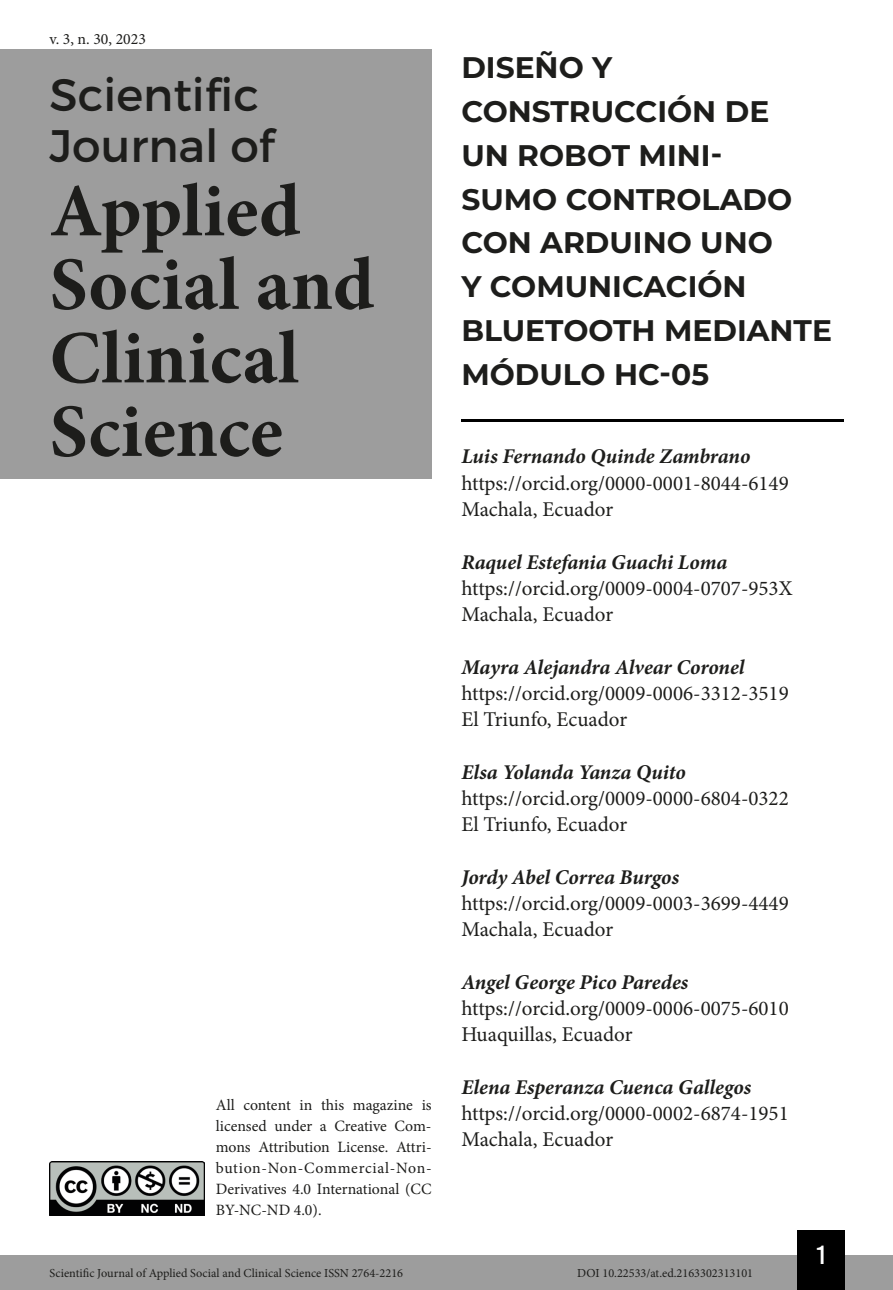
<style>
.page{position:relative;width:893px;height:1290px;background:#fff}
.page>*{position:absolute;margin:0;border:0;box-sizing:border-box;transform-origin:0 0}
.t1{font:700 75.25px/73.5px "Minion Pro";color:#1d1d1b}
.t2{font:45.5px/50.8px "Montserrat";color:#1d1d1b}
.t3{font:700 29.75px/43.8px "Montserrat";color:#1d1d1b}
.t4{font:26.25px "Bebas Kai";color:#fff}
.t5{font:21px/26.2px "Minion Pro";color:#1d1d1b}
.t6{font:italic 700 21px "Minion Pro";letter-spacing:-.005em;color:#1d1d1b}
.t7{font:15.75px/21px "Minion Pro";color:#1d1d1b;text-align:justify}
.t8{font:12.25px "Minion Pro";color:#1d1d1b}
</style>
<div class="page">
<div style="left:0;top:1255px;width:893px;height:35px;background:#9d9d9d"></div>
<div style="left:797px;top:1230px;width:48px;height:60px;background:#000"></div>
<img style="left:50px;top:1161px;width:154px;height:54px">
<div style="left:0;top:50px;width:432px;height:429px;background:#9d9d9d"></div>
<hr style="left:461px;top:419px;width:382px;height:3px;background:#000">
<p class="t7" style="left:50px;top:28px;width:98px">v. 3, n. 30, 2023</p>
<h2 class="t2" style="left:50px;top:69px;width:226px">Scientific<br>Journal of</h2>
<h1 class="t1" style="left:50px;top:174px;width:326px">Applied<br>Social and<br>Clinical<br>Science</h1>
<p class="t7" style="left:216px;top:1095px;width:217px">All content in this magazine is licensed under a Creative Com&shy;mons Attribution License. Attri&shy;bution-Non-Commercial-Non-Derivatives 4.0 International (CC BY-NC-ND 4.0).</p>
<h3 class="t3" style="left:461px;top:44px;width:372px">DISEÑO Y<br>CONSTRUCCIÓN DE<br>UN ROBOT MINI-<br>SUMO CONTROLADO<br>CON ARDUINO UNO<br>Y COMUNICACIÓN<br>BLUETOOTH MEDIANTE<br>MÓDULO HC-05</h3>
<p class="t6" style="left:461px;top:442px;width:290px">Luis Fernando Quinde Zambrano</p>
<p class="t5" style="left:461px;top:470px;width:329px">https://orcid.org/0000-0001-8044-6149<br>Machala, Ecuador</p>
<p class="t6" style="left:461px;top:547px;width:268px">Raquel Estefania Guachi Loma</p>
<p class="t5" style="left:461px;top:575px;width:333px">https://orcid.org/0009-0004-0707-953X<br>Machala, Ecuador</p>
<p class="t6" style="left:461px;top:652px;width:285px">Mayra Alejandra Alvear Coronel</p>
<p class="t5" style="left:461px;top:680px;width:329px">https://orcid.org/0009-0006-3312-3519<br>El Triunfo, Ecuador</p>
<p class="t6" style="left:461px;top:757px;width:226px">Elsa Yolanda Yanza Quito</p>
<p class="t5" style="left:461px;top:785px;width:329px">https://orcid.org/0009-0000-6804-0322<br>El Triunfo, Ecuador</p>
<p class="t6" style="left:461px;top:862px;width:219px">Jordy Abel Correa Burgos</p>
<p class="t5" style="left:461px;top:890px;width:329px">https://orcid.org/0009-0003-3699-4449<br>Machala, Ecuador</p>
<p class="t6" style="left:461px;top:967px;width:228px">Angel George Pico Paredes</p>
<p class="t5" style="left:461px;top:995px;width:329px">https://orcid.org/0009-0006-0075-6010<br>Huaquillas, Ecuador</p>
<p class="t6" style="left:461px;top:1072px;width:291px">Elena Esperanza Cuenca Gallegos</p>
<p class="t5" style="left:461px;top:1100px;width:329px">https://orcid.org/0000-0002-6874-1951<br>Machala, Ecuador</p>
<p class="t4" style="left:817px;top:1241px;width:10px">1</p>
<p class="t8" style="left:50px;top:1265px;width:355px">Scientific Journal of Applied Social and Clinical Science ISSN 2764-2216</p>
<p class="t8" style="left:577px;top:1265px;width:177px">DOI 10.22533/at.ed.2163302313101</p>
</div>
